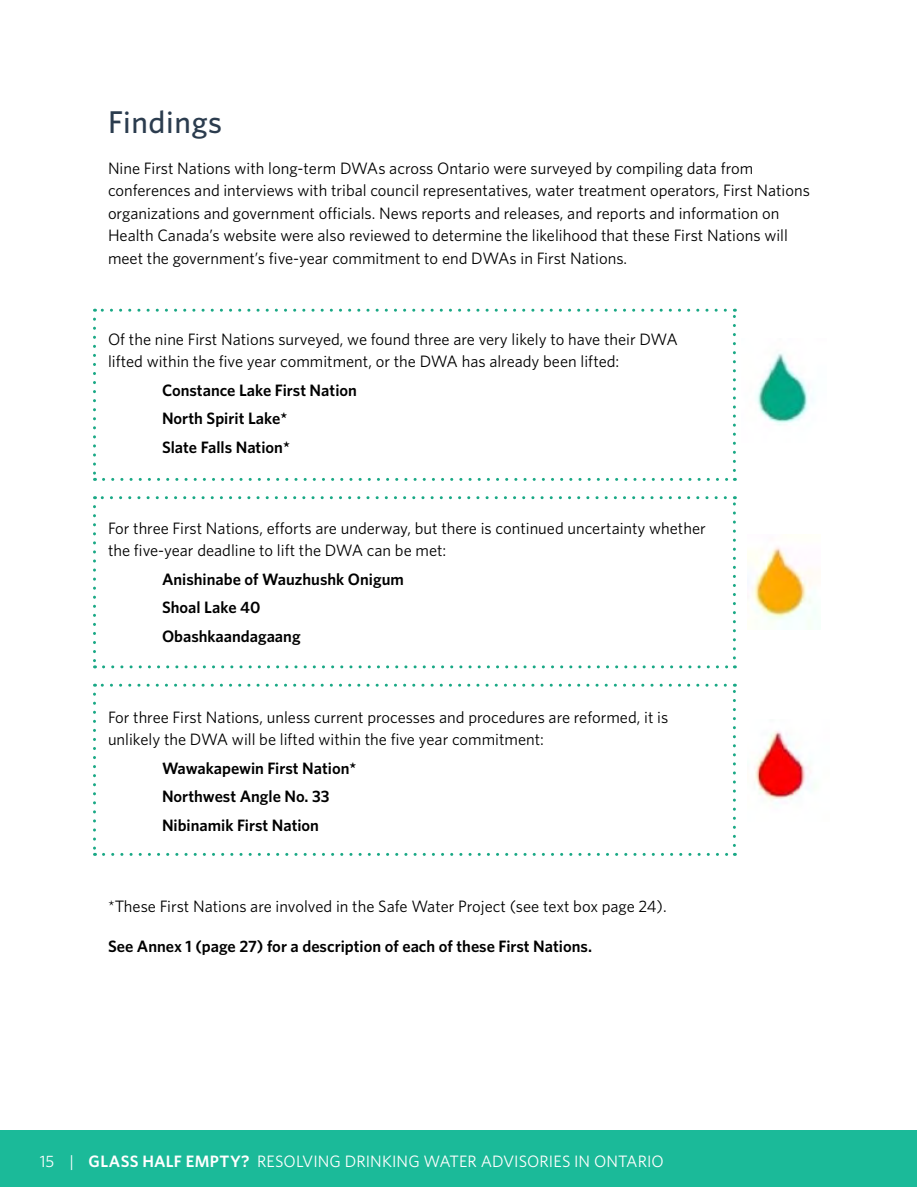
<style>
.page{position:relative;width:918px;height:1188px;background:#fff}
.page>*{position:absolute;margin:0;border:0;box-sizing:border-box;transform-origin:0 0}
.t1{font:500 31.5px "Whitney";letter-spacing:.02em;color:#2b3c4e}
.t2{font:16.5px/22.5px "Whitney";color:#000}
.t3{font:600 16.5px/28.5px "Whitney";color:#000}
.t4{font:16.5px "Whitney";color:#fff}
.s1{font-weight:600}
</style>
<div class="page">
<svg style="left:93px;top:319px;width:3px;height:162px"></svg>
<svg style="left:104px;top:478px;width:631px;height:3px"></svg>
<svg style="left:733px;top:309px;width:3px;height:161px"></svg>
<svg style="left:94px;top:309px;width:631px;height:3px"></svg>
<img style="left:756px;top:353px;width:58px;height:73px">
<img style="left:754px;top:731px;width:54px;height:73px">
<img style="left:748px;top:547px;width:68px;height:75px">
<div style="left:1px;top:1131px;width:916px;height:56px;background:#1bba99"></div>
<svg style="left:93px;top:507px;width:3px;height:161px"></svg>
<svg style="left:104px;top:665px;width:631px;height:3px"></svg>
<svg style="left:733px;top:496px;width:3px;height:162px"></svg>
<svg style="left:94px;top:496px;width:631px;height:3px"></svg>
<svg style="left:93px;top:694px;width:3px;height:162px"></svg>
<svg style="left:104px;top:853px;width:631px;height:3px"></svg>
<svg style="left:733px;top:684px;width:3px;height:161px"></svg>
<svg style="left:94px;top:684px;width:631px;height:3px"></svg>
<h1 class="t1" style="left:108px;top:101px;width:116px">Findings</h1>
<p class="t2" style="left:108px;top:156px;width:703px">Nine First Nations with long-term DWAs across Ontario were surveyed by compiling data from conferences and interviews with tribal council representatives, water treatment operators, First Nations organizations and government officials. News reports and releases, and reports and information on Health Canada’s website were also reviewed to determine the likelihood that these First Nations will meet the government’s five-year commitment to end DWAs in First Nations.</p>
<p class="t2" style="left:108px;top:327px;width:571px">Of the nine First Nations surveyed, we found three are very likely to have their DWA lifted within the five year commitment, or the DWA has already been lifted:</p>
<p class="t3" style="left:162px;top:375px;width:196px">Constance Lake First Nation<br>North Spirit Lake*<br>Slate Falls Nation*</p>
<p class="t2" style="left:108px;top:516px;width:599px">For three First Nations, efforts are underway, but there is continued uncertainty whether the five-year deadline to lift the DWA can be met:</p>
<p class="t3" style="left:162px;top:564px;width:243px">Anishinabe of Wauzhushk Onigum<br>Shoal Lake 40<br>Obashkaandagaang</p>
<p class="t2" style="left:108px;top:705px;width:562px">For three First Nations, unless current processes and procedures are reformed, it is unlikely the DWA will be lifted within the five year commitment:</p>
<p class="t3" style="left:162px;top:753px;width:196px">Wawakapewin First Nation*<br>Northwest Angle No. 33<br>Nibinamik First Nation</p>
<p class="t2" style="left:108px;top:894px;width:560px">*These First Nations are involved in the Safe Water Project (see text box page 24).</p>
<p class="t3" style="left:108px;top:932px;width:486px">See Annex 1 (page 27) for a description of each of these First Nations.</p>
<p class="t4" style="left:40px;top:1150px;width:626px">15 | <span class="s1">GLASS HALF EMPTY?</span> RESOLVING DRINKING WATER ADVISORIES IN ONTARIO</p>
</div>
